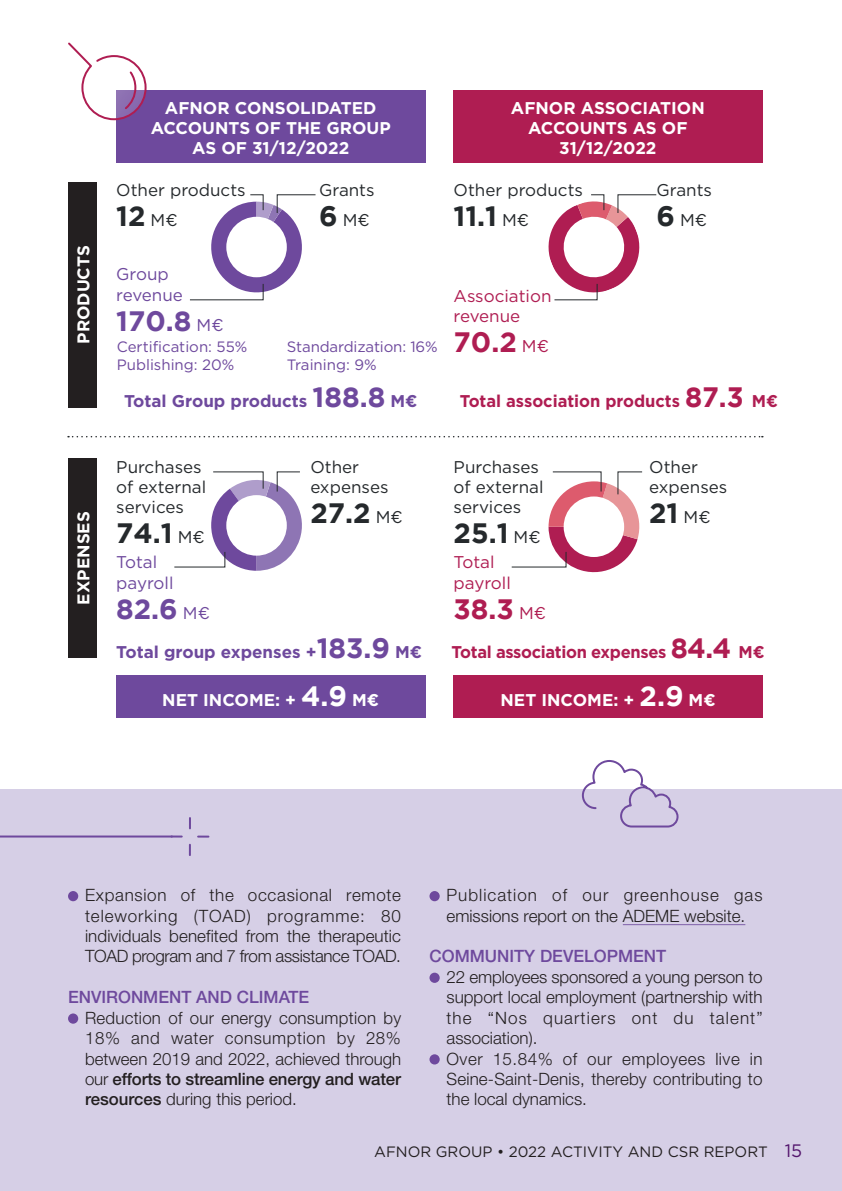
<style>
.page{position:relative;width:842px;height:1191px;background:#fff}
.page>*{position:absolute;margin:0;border:0;box-sizing:border-box;transform-origin:0 0}
.t1{font:700 28px "Gotham";color:#25292c}
.t2{font:700 28px "Gotham";color:#6e499d}
.t3{font:700 28px "Gotham";color:#af1d52}
.t4{font:300 17px/20.4px "Helvetica Neue LT Pro";color:#231f20;text-align:justify}
.t5{font:700 17px/20.4px "Gotham HTF";color:#fff;text-align:center}
.t6{font:17px/20.4px "Gotham HTF";color:#25292c}
.t7{font:700 17px "Gotham HTF";color:#6e499d}
.t8{font:500 17px "Helvetica Neue LT Pro";color:#6e499d}
.t9{font:17px/20.4px "Gotham HTF";color:#af1d52}
.t10{font:700 17px "Gotham HTF";color:#af1d52}
.t11{font:700 17px "Gotham HTF";letter-spacing:-.02em;color:#af1d52}
.t12{font:17px/20.4px "Gotham HTF";color:#6e499d}
.t13{font:15px/18px "Gotham HTF";color:#6e499d}
.t14{font:15px "Gotham HTF";color:#231f20}
.s1{font-family:"Gotham HTF";font-weight:400;font-size:17px}
.s2{font-family:"Gotham";font-weight:700;font-size:28px}
.s3{font-family:"Gotham";font-size:28px}
.s4{font-weight:500}
.s5{font-size:18px;color:#53156d}
</style>
<div class="page">
<div style="left:116px;top:91px;width:309px;height:72px;background:#6e499d"></div>
<div style="left:454px;top:91px;width:309px;height:72px;background:#af1d52"></div>
<div style="left:0;top:789px;width:842px;height:402px;background:#d6cfe6"></div>
<div style="left:68px;top:891px;width:10px;height:10px;background:#6e499d;border-radius:50%"></div>
<div style="left:68px;top:1013px;width:10px;height:10px;background:#6e499d;border-radius:50%"></div>
<hr style="left:623px;top:924px;width:122px;height:1px;background:#7e5fa9">
<div style="left:429px;top:891px;width:11px;height:10px;background:#6e499d;border-radius:50%"></div>
<div style="left:429px;top:972px;width:11px;height:11px;background:#6e499d;border-radius:50%"></div>
<div style="left:429px;top:1054px;width:11px;height:10px;background:#6e499d;border-radius:50%"></div>
<div style="left:116px;top:675px;width:309px;height:42px;background:#6e499d"></div>
<div style="left:454px;top:675px;width:309px;height:42px;background:#af1d52"></div>
<div style="left:68px;top:182px;width:28px;height:225px;background:#231f20"></div>
<div style="left:68px;top:458px;width:28px;height:199px;background:#231f20"></div>
<svg style="left:190px;top:194px;width:126px;height:106px"></svg>
<svg style="left:548px;top:194px;width:109px;height:106px"></svg>
<svg style="left:174px;top:471px;width:128px;height:100px"></svg>
<svg style="left:511px;top:471px;width:132px;height:101px"></svg>
<svg style="left:68px;top:436px;width:695px;height:1px"></svg>
<hr style="left:0;top:835px;width:172px;height:2px;background:#6e499d">
<svg style="left:198px;top:835px;width:10px;height:2px"></svg>
<svg style="left:171px;top:835px;width:11px;height:2px"></svg>
<svg style="left:189px;top:844px;width:2px;height:11px"></svg>
<svg style="left:189px;top:818px;width:2px;height:10px"></svg>
<svg style="left:581px;top:760px;width:98px;height:68px"></svg>
<svg style="left:68px;top:42px;width:80px;height:79px"></svg>
<p class="t5" style="left:151px;top:97px;width:241px">AFNOR CONSOLIDATED<br>ACCOUNTS OF THE GROUP<br>AS OF 31/12/2022</p>
<p class="t5" style="left:511px;top:97px;width:195px">AFNOR ASSOCIATION<br>ACCOUNTS AS OF<br>31/12/2022</p>
<p class="t5" style="left:73px;top:344px;width:100px;rotate:-90deg">PRODUCTS</p>
<p class="t5" style="left:73px;top:604px;width:95px;rotate:-90deg">EXPENSES</p>
<p class="t6" style="left:116px;top:180px;width:131px">Other products</p>
<h1 class="t1" style="left:116px;top:200px;width:63px">12 <span class="s1">M¤</span></h1>
<p class="t6" style="left:454px;top:180px;width:131px">Other products</p>
<h1 class="t1" style="left:454px;top:200px;width:77px">11.1 <span class="s1">M¤</span></h1>
<p class="t6" style="left:319px;top:175px;width:57px;line-height:30px">Grants<br><span class="s2">6</span> M¤</p>
<p class="t6" style="left:657px;top:175px;width:57px;line-height:30px">Grants<br><span class="s2">6</span> M¤</p>
<p class="t12" style="left:116px;top:264px;width:68px">Group revenue</p>
<h1 class="t2" style="left:116px;top:305px;width:109px">170.8 <span class="s1">M¤</span></h1>
<p class="t13" style="left:117px;top:337px;width:132px">Certification: 55%<br>Publishing: 20%</p>
<p class="t13" style="left:287px;top:337px;width:152px">Standardization: 16%<br>Training: 9%</p>
<p class="t7" style="left:124px;top:391px;width:295px">Total Group products <span class="s3">188.8</span> M¤</p>
<p class="t9" style="left:454px;top:285px;width:99px">Association revenue</p>
<h1 class="t3" style="left:454px;top:326px;width:97px">70.2 <span class="s1">M¤</span></h1>
<p class="t10" style="left:460px;top:391px;width:320px">Total association products <span class="s3">87.3</span> M¤</p>
<p class="t6" style="left:116px;top:456px;width:91px">Purchases of external services</p>
<h1 class="t1" style="left:116px;top:517px;width:90px">74.1 <span class="s1">M¤</span></h1>
<p class="t12" style="left:116px;top:552px;width:59px">Total payroll</p>
<h1 class="t2" style="left:116px;top:592px;width:95px">82.6 <span class="s1">M¤</span></h1>
<p class="t6" style="left:310px;top:456px;width:80px">Other expenses</p>
<h1 class="t1" style="left:310px;top:497px;width:94px">27.2 <span class="s1">M¤</span></h1>
<p class="t7" style="left:116px;top:641px;width:307px">Total group expenses +<span class="s3">183.9</span> M¤</p>
<p class="t6" style="left:454px;top:456px;width:91px">Purchases of external services</p>
<h1 class="t1" style="left:454px;top:517px;width:89px">25.1 <span class="s1">M¤</span></h1>
<p class="t9" style="left:454px;top:552px;width:59px">Total payroll</p>
<h1 class="t3" style="left:454px;top:592px;width:94px">38.3 <span class="s1">M¤</span></h1>
<p class="t6" style="left:649px;top:456px;width:80px">Other expenses</p>
<h1 class="t1" style="left:649px;top:497px;width:63px">21 <span class="s1">M¤</span></h1>
<p class="t11" style="left:452px;top:641px;width:314px">Total association expenses <span class="s3">84.4</span> M¤</p>
<p class="t5" style="left:162px;top:689px;width:218px">NET INCOME: + <span class="s3">4.9</span> M¤</p>
<p class="t5" style="left:500px;top:689px;width:217px">NET INCOME: + <span class="s3">2.9</span> M¤</p>
<p class="t4" style="left:85px;top:884px;width:318px">Expansion of the occasional remote teleworking (TOAD) programme: 80 individuals benefited from the therapeutic TOAD program and 7 from assistance TOAD.</p>
<p class="t8" style="left:68px;top:987px;width:243px">ENVIRONMENT AND CLIMATE</p>
<p class="t4" style="left:85px;top:1007px;width:318px">Reduction of our energy consumption by 18% and water consumption by 28% between 2019 and 2022, achieved through our <span class="s4">efforts to streamline energy and water resources</span> during this period.</p>
<p class="t4" style="left:446px;top:884px;width:318px">Publication of our greenhouse gas emissions report on the ADEME website.</p>
<p class="t8" style="left:429px;top:946px;width:238px">COMMUNITY DEVELOPMENT</p>
<p class="t4" style="left:446px;top:966px;width:318px;text-align:left">22 employees sponsored a young person to support local employment (partnership with the “Nos quartiers ont du talent” association).<br>Over 15.84% of our employees live in Seine-Saint-Denis, thereby contributing to the local dynamics.</p>
<p class="t14" style="left:374px;top:1143px;width:430px">AFNOR GROUP • 2022 ACTIVITY AND CSR REPORT <span class="s5">15</span></p>
</div>
